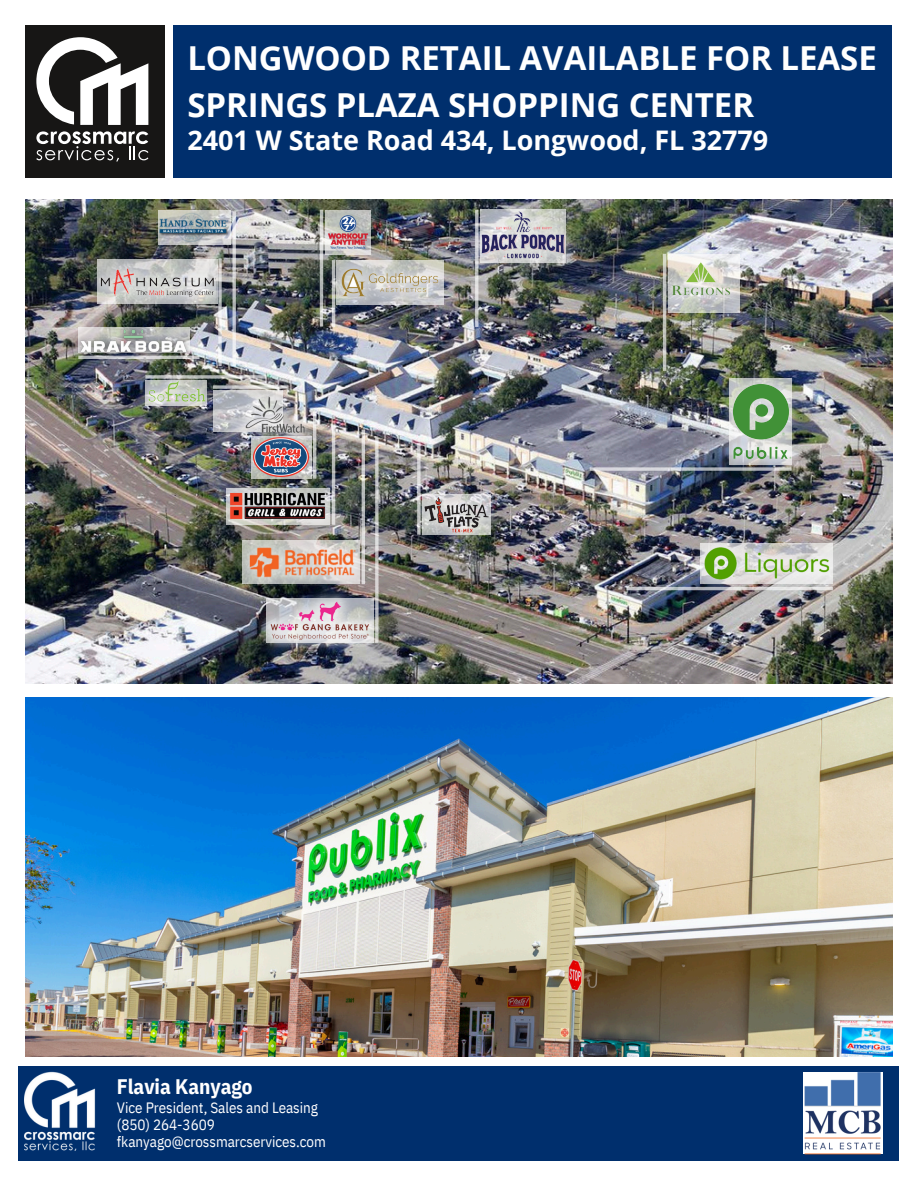
<style>
.page{position:relative;width:918px;height:1188px;background:#fff}
.page>*{position:absolute;margin:0;border:0;box-sizing:border-box;transform-origin:0 0}
.t1{font:700 33px/47.2px "Open Sans";color:#fff}
.t2{font:700 27px "Open Sans";color:#fff}
.t3{font:700 21px "IBM Plex Sans Cond";letter-spacing:-.005em;color:#fff}
.t4{font:15px/16.8px "IBM Plex Sans Cond";letter-spacing:-.005em;color:#fff}
</style>
<div class="page">
<img style="left:25px;top:199px;width:868px;height:485px">
<img style="left:218px;top:486px;width:121px;height:39px">
<hr style="left:313px;top:412px;width:3px;height:67px;background:#fff">
<hr style="left:332px;top:425px;width:3px;height:100px;background:#fff">
<hr style="left:362px;top:430px;width:3px;height:154px;background:#fff">
<svg style="left:375px;top:438px;width:4px;height:146px"></svg>
<svg style="left:417px;top:443px;width:4px;height:46px"></svg>
<svg style="left:590px;top:467px;width:127px;height:4px"></svg>
<hr style="left:626px;top:587px;width:207px;height:3px;background:#fff">
<svg style="left:251px;top:450px;width:61px;height:29px"></svg>
<img style="left:254px;top:450px;width:55px;height:27px">
<img style="left:234px;top:537px;width:135px;height:48px">
<img style="left:254px;top:584px;width:132px;height:73px">
<img style="left:412px;top:489px;width:90px;height:51px">
<img style="left:717px;top:367px;width:89px;height:108px">
<img style="left:689px;top:531px;width:155px;height:66px">
<svg style="left:218px;top:259px;width:4px;height:107px"></svg>
<img style="left:85px;top:259px;width:131px;height:48px">
<svg style="left:216px;top:385px;width:15px;height:4px"></svg>
<svg style="left:213px;top:391px;width:18px;height:41px"></svg>
<img style="left:231px;top:380px;width:90px;height:70px">
<svg style="left:145px;top:375px;width:121px;height:4px"></svg>
<svg style="left:145px;top:405px;width:62px;height:1px"></svg>
<img style="left:138px;top:377px;width:78px;height:28px">
<hr style="left:320px;top:210px;width:3px;height:116px;background:#fff">
<hr style="left:332px;top:260px;width:3px;height:67px;background:#fff">
<hr style="left:475px;top:210px;width:3px;height:117px;background:#fff">
<img style="left:325px;top:209px;width:45px;height:45px">
<img style="left:327px;top:259px;width:127px;height:48px">
<img style="left:466px;top:201px;width:114px;height:67px">
<hr style="left:233px;top:211px;width:3px;height:155px;background:#fff">
<svg style="left:158px;top:210px;width:73px;height:34px"></svg>
<img style="left:158px;top:212px;width:72px;height:31px">
<hr style="left:663px;top:254px;width:3px;height:117px;background:#fff">
<img style="left:657px;top:246px;width:89px;height:67px">
<hr style="left:78px;top:356px;width:121px;height:3px;background:#fff">
<img style="left:75px;top:326px;width:118px;height:29px">
<div style="left:173px;top:25px;width:718px;height:153px;background:#002f6d"></div>
<div style="left:26px;top:25px;width:139px;height:153px;background:#171615"></div>
<svg style="left:36px;top:37px;width:112px;height:88px"></svg>
<svg style="left:36px;top:131px;width:112px;height:31px"></svg>
<div style="left:18px;top:1067px;width:880px;height:94px;background:#002f6d"></div>
<img style="left:24px;top:1071px;width:72px;height:80px">
<img style="left:786px;top:1066px;width:112px;height:89px">
<img style="left:25px;top:698px;width:868px;height:359px">
<p class="t1" style="left:187px;top:34px;width:691px">LONGWOOD RETAIL AVAILABLE FOR LEASE<br>SPRINGS PLAZA SHOPPING CENTER</p>
<p class="t2" style="left:187px;top:121px;width:582px">2401 W State Road 434, Longwood, FL 32779</p>
<p class="t3" style="left:117px;top:1073px;width:137px">Flavia Kanyago</p>
<p class="t4" style="left:117px;top:1099px;width:203px">Vice President, Sales and Leasing</p>
<h3 class="t4" style="left:117px;top:1116px;width:211px">(850) 264-3609 fkanyago@crossmarcservices.com</h3>
</div>
